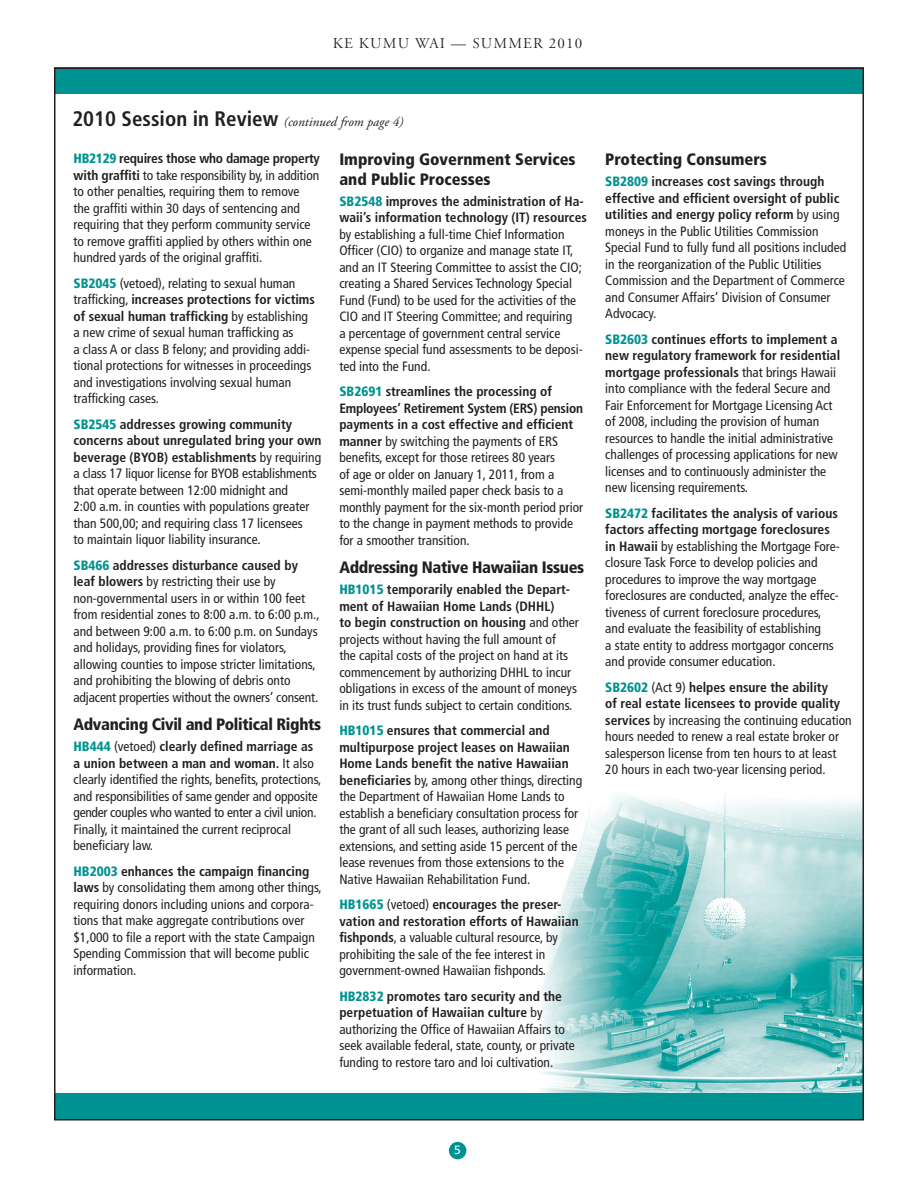
<style>
.page{position:relative;width:918px;height:1188px;background:#fff}
.page>*{position:absolute;margin:0;border:0;box-sizing:border-box;transform-origin:0 0}
.Body_9_11{font:900 condensed 16.5px/19.5px "Frutiger";color:#231f20}
.Body_9_11-2{font:900 condensed 16.5px "Frutiger";letter-spacing:-.02em;color:#231f20}
.t1{font:15px "Adobe Garamond Titling";letter-spacing:.08em;color:#231f20}
.Body_9_11-3{font:condensed 13.5px/16.5px "Frutiger";color:#231f20}
.t2{font:italic 13.5px "Adobe Garamond Pro";color:#231f20}
.t3{font:12px "Frutiger";color:#fff}
.s1{font-family:"Frutiger";font-weight:700;font-style:normal;font-stretch:condensed;font-size:21px}
.s2{font-weight:900;color:#009290}
.s3{font-weight:700}
</style>
<div class="page">
<img style="left:512px;top:794px;width:349px;height:300px">
<div style="left:449px;top:1142px;width:17px;height:17px;background:#009290;border-radius:50%"></div>
<div style="left:54px;top:68px;width:810px;height:26px;background:#009290"></div>
<div style="left:54px;top:1094px;width:810px;height:26px;background:#009290"></div>
<p class="t1" style="left:333px;top:34px;width:251px">KE KUMU WAI — SUMMER 2010</p>
<p class="t2" style="left:72px;top:113px;width:333px"><span class="s1">2010 Session in Review</span> (continued from page 4)</p>
<p class="Body_9_11-3" style="left:73px;top:150px;width:248px"><span class="s2">HB2129</span> <span class="s3">requires those who damage property with graffiti</span> to take responsibility by, in addition to other penalties, requiring them to remove<br>the graffiti within 30 days of sentencing and requiring that they perform community service to remove graffiti applied by others within one hundred yards of the original graffiti.</p>
<p class="Body_9_11-3" style="left:73px;top:275px;width:243px"><span class="s2">SB2045</span> (vetoed), relating to sexual human trafficking, <span class="s3">increases protections for victims of sexual human trafficking</span> by establishing a new crime of sexual human trafficking as<br>a class A or class B felony; and providing addi&shy;tional protections for witnesses in proceedings and investigations involving sexual human trafficking cases.</p>
<p class="Body_9_11-3" style="left:73px;top:416px;width:249px"><span class="s2">SB2545</span> <span class="s3">addresses growing community concerns about unregulated bring your own beverage (BYOB) establishments</span> by requiring a class 17 liquor license for BYOB establishments that operate between 12:00 midnight and<br>2:00 a.m. in counties with populations greater than 500,00; and requiring class 17 licensees<br>to maintain liquor liability insurance.</p>
<p class="Body_9_11-3" style="left:73px;top:557px;width:248px"><span class="s2">SB466</span> <span class="s3">addresses disturbance caused by leaf blowers</span> by restricting their use by non-governmental users in or within 100 feet from residential zones to 8:00 a.m. to 6:00 p.m., and between 9:00 a.m. to 6:00 p.m. on Sundays and holidays, providing fines for violators, allowing counties to impose stricter limitations, and prohibiting the blowing of debris onto adjacent properties without the owners’ consent.</p>
<p class="Body_9_11-2" style="left:73px;top:714px;width:249px">Advancing Civil and Political Rights</p>
<p class="Body_9_11-3" style="left:73px;top:738px;width:250px"><span class="s2">HB444</span> (vetoed) <span class="s3">clearly defined marriage as a union between a man and woman.</span> It also clearly identified the rights, benefits, protections, and responsibilities of same gender and opposite gender couples who wanted to enter a civil union.<br>Finally, it maintained the current reciprocal beneficiary law.</p>
<p class="Body_9_11-3" style="left:73px;top:863px;width:250px"><span class="s2">HB2003</span> <span class="s3">enhances the campaign financing laws</span> by consolidating them among other things, requiring donors including unions and corpora&shy;tions that make aggregate contributions over $1,000 to file a report with the state Campaign Spending Commission that will become public information.</p>
<p class="Body_9_11" style="left:339px;top:150px;width:238px">Improving Government Services and Public Processes</p>
<p class="Body_9_11-3" style="left:339px;top:193px;width:249px"><span class="s2">SB2548</span> <span class="s3">improves the administration of Ha&shy;waii’s information technology (IT) resources </span>by establishing a full-time Chief Information Officer (CIO) to organize and manage state IT, and an IT Steering Committee to assist the CIO; creating a Shared Services Technology Special Fund (Fund) to be used for the activities of the CIO and IT Steering Committee; and requiring<br>a percentage of government central service expense special fund assessments to be deposi&shy;ted into the Fund.</p>
<p class="Body_9_11-3" style="left:339px;top:384px;width:245px"><span class="s2">SB2691</span> <span class="s3">streamlines the processing of Employees’ Retirement System (ERS) pension payments in a cost effective and efficient manner</span> by switching the payments of ERS benefits, except for those retirees 80 years<br>of age or older on January 1, 2011, from a semi-monthly mailed paper check basis to a monthly payment for the six-month period prior to the change in payment methods to provide for a smoother transition.</p>
<p class="Body_9_11-2" style="left:339px;top:558px;width:246px">Addressing Native Hawaiian Issues</p>
<p class="Body_9_11-3" style="left:339px;top:582px;width:241px"><span class="s2">HB1015</span> <span class="s3">temporarily enabled the Depart&shy;ment of Hawaiian Home Lands (DHHL)<br>to begin construction on housing</span> and other projects without having the full amount of<br>the capital costs of the project on hand at its commencement by authorizing DHHL to incur obligations in excess of the amount of moneys in its trust funds subject to certain conditions.</p>
<p class="Body_9_11-3" style="left:339px;top:723px;width:244px"><span class="s2">HB1015</span> <span class="s3">ensures that commercial and multipurpose project leases on Hawaiian Home Lands benefit the native Hawaiian beneficiaries</span> by, among other things, directing the Department of Hawaiian Home Lands to establish a beneficiary consultation process for the grant of all such leases, authorizing lease extensions, and setting aside 15 percent of the lease revenues from those extensions to the Native Hawaiian Rehabilitation Fund.</p>
<p class="Body_9_11-3" style="left:339px;top:897px;width:241px"><span class="s2">HB1665</span> (vetoed) <span class="s3">encourages the preser&shy;vation and restoration efforts of Hawaiian fishponds</span>, a valuable cultural resource, by prohibiting the sale of the fee interest in government-owned Hawaiian fishponds.</p>
<p class="Body_9_11-3" style="left:339px;top:988px;width:237px"><span class="s2">HB2832</span> <span class="s3">promotes taro security and the perpetuation of Hawaiian culture</span> by authorizing the Office of Hawaiian Affairs to seek available federal, state, county, or private funding to restore taro and loi cultivation.</p>
<p class="Body_9_11" style="left:605px;top:150px;width:163px">Protecting Consumers</p>
<p class="Body_9_11-3" style="left:605px;top:174px;width:242px"><span class="s2">SB2809</span> <span class="s3">increases cost savings through effective and efficient oversight of public utilities and energy policy reform</span> by using moneys in the Public Utilities Commission Special Fund to fully fund all positions included in the reorganization of the Public Utilities Commission and the Department of Commerce and Consumer Affairs’ Division of Consumer Advocacy.</p>
<p class="Body_9_11-3" style="left:605px;top:331px;width:236px"><span class="s2">SB2603</span> <span class="s3">continues efforts to implement a new regulatory framework for residential mortgage professionals</span> that brings Hawaii into compliance with the federal Secure and Fair Enforcement for Mortgage Licensing Act of 2008, including the provision of human resources to handle the initial administrative challenges of processing applications for new licenses and to continuously administer the new licensing requirements.</p>
<p class="Body_9_11-3" style="left:605px;top:505px;width:236px"><span class="s2">SB2472</span> <span class="s3">facilitates the analysis of various factors affecting mortgage foreclosures in Hawaii</span> by establishing the Mortgage Fore&shy;closure Task Force to develop policies and procedures to improve the way mortgage foreclosures are conducted, analyze the effec&shy;tiveness of current foreclosure procedures, and evaluate the feasibility of establishing<br>a state entity to address mortgagor concerns and provide consumer education.</p>
<p class="Body_9_11-3" style="left:605px;top:679px;width:248px"><span class="s2">SB2602</span> (Act 9) <span class="s3">helpes ensure the ability<br>of real estate licensees to provide quality services</span> by increasing the continuing education hours needed to renew a real estate broker or salesperson license from ten hours to at least 20 hours in each two-year licensing period.</p>
<p class="t3" style="left:454px;top:1143px;width:8px">5</p>
</div>
